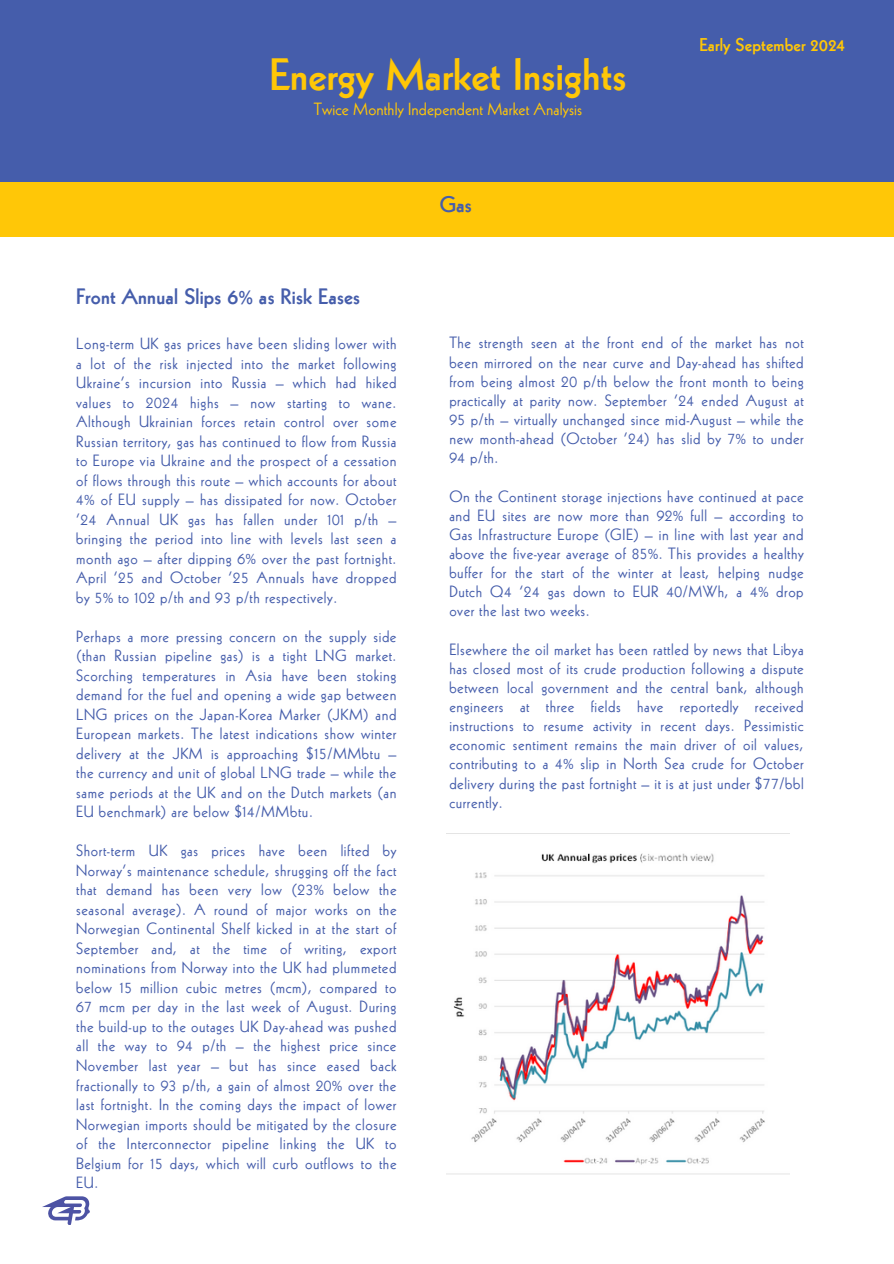
<style>
.page{position:relative;width:894px;height:1264px;background:#fff}
.page>*{position:absolute;margin:0;border:0;box-sizing:border-box;transform-origin:0 0}
.t1{font:800 44.1px "Kabel LT Pro";letter-spacing:.005em;color:#ffc707}
.t2{font:800 21.9px "Kabel LT Pro";color:#455dab}
.t3{font:800 21.75px "Kabel LT Pro";letter-spacing:.01em;color:#455dab}
.t4{font:800 18px "Kabel LT Pro";letter-spacing:.01em;color:#ffc707}
.t5{font:17.25px "Kabel LT Pro";letter-spacing:.005em;color:#ffc707}
.t6{font:15.9px/19.5px "Kabel LT Pro";letter-spacing:.035em;color:#455dab;text-align:justify}
</style>
<div class="page">
<svg style="left:42px;top:1196px;width:48px;height:29px"></svg>
<div style="left:0;top:0;width:893px;height:182px;background:#455dab"></div>
<div style="left:0;top:182px;width:893px;height:54px;background:#ffc707"></div>
<img style="left:446px;top:833px;width:342px;height:341px">
<p class="t1" style="left:269px;top:58px;width:358px">Energy Market Insights</p>
<p class="t5" style="left:313px;top:102px;width:270px">Twice Monthly Independent Market Analysis</p>
<p class="t3" style="left:76px;top:288px;width:285px">Front Annual Slips 6% as Risk Eases</p>
<p class="t2" style="left:439px;top:195px;width:33px">Gas</p>
<p class="t4" style="left:699px;top:38px;width:147px">Early September 2024</p>
<h2 class="t6" style="left:76px;top:336px;width:322px">Long-term UK gas prices have been sliding lower with a lot of the risk injected into the market following Ukraine’s incursion into Russia – which had hiked values to 2024 highs – now starting to wane.<br>Although Ukrainian forces retain control over some Russian territory, gas has continued to flow from Russia to Europe via Ukraine and the prospect of a cessation of flows through this route – which accounts for about 4% of EU supply – has dissipated for now. October ’24 Annual UK gas has fallen under 101 p/th – bringing the period into line with levels last seen a month ago – after dipping 6% over the past fortnight.<br>April ’25 and October ’25 Annuals have dropped by 5% to 102 p/th and 93 p/th respectively.</h2>
<h1 class="t6" style="left:76px;top:628px;width:322px">Perhaps a more pressing concern on the supply side (than Russian pipeline gas) is a tight LNG market.<br>Scorching temperatures in Asia have been stoking demand for the fuel and opening a wide gap between LNG prices on the Japan-Korea Marker (JKM) and European markets. The latest indications show winter delivery at the JKM is approaching $15/MMbtu – the currency and unit of global LNG trade – while the same periods at the UK and on the Dutch markets (an EU benchmark) are below $14/MMbtu.</h1>
<h1 class="t6" style="left:76px;top:843px;width:322px">Short-term UK gas prices have been lifted by Norway’s maintenance schedule, shrugging off the fact that demand has been very low (23% below the seasonal average). A round of major works on the Norwegian Continental Shelf kicked in at the start of September and, at the time of writing, export nominations from Norway into the UK had plummeted below 15 million cubic metres (mcm), compared to 67 mcm per day in the last week of August. During the build-up to the outages UK Day-ahead was pushed all the way to 94 p/th – the highest price since November last year – but has since eased back fractionally to 93 p/th, a gain of almost 20% over the last fortnight. In the coming days the impact of lower Norwegian imports should be mitigated by the closure of the Interconnector pipeline linking the UK to Belgium for 15 days, which will curb outflows to the EU.</h1>
<p class="t6" style="left:449px;top:335px;width:356px">The strength seen at the front end of the market has not been mirrored on the near curve and Day-ahead has shifted from being almost 20 p/th below the front month to being practically at parity now. September ’24 ended August at 95 p/th – virtually unchanged since mid-August – while the new month-ahead (October ’24) has slid by 7% to under 94 p/th.</p>
<p class="t6" style="left:449px;top:488px;width:356px">On the Continent storage injections have continued at pace and EU sites are now more than 92% full – according to Gas Infrastructure Europe (GIE) – in line with last year and above the five-year average of 85%. This provides a healthy buffer for the start of the winter at least, helping nudge Dutch Q4 ‘24 gas down to EUR 40/MWh, a 4% drop over the last two weeks.</p>
<p class="t6" style="left:449px;top:641px;width:356px">Elsewhere the oil market has been rattled by news that Libya has closed most of its crude production following a dispute between local government and the central bank, although engineers at three fields have reportedly received instructions to resume activity in recent days. Pessimistic economic sentiment remains the main driver of oil values, contributing to a 4% slip in North Sea crude for October delivery during the past fortnight – it is at just under $77/bbl currently.</p>
</div>
